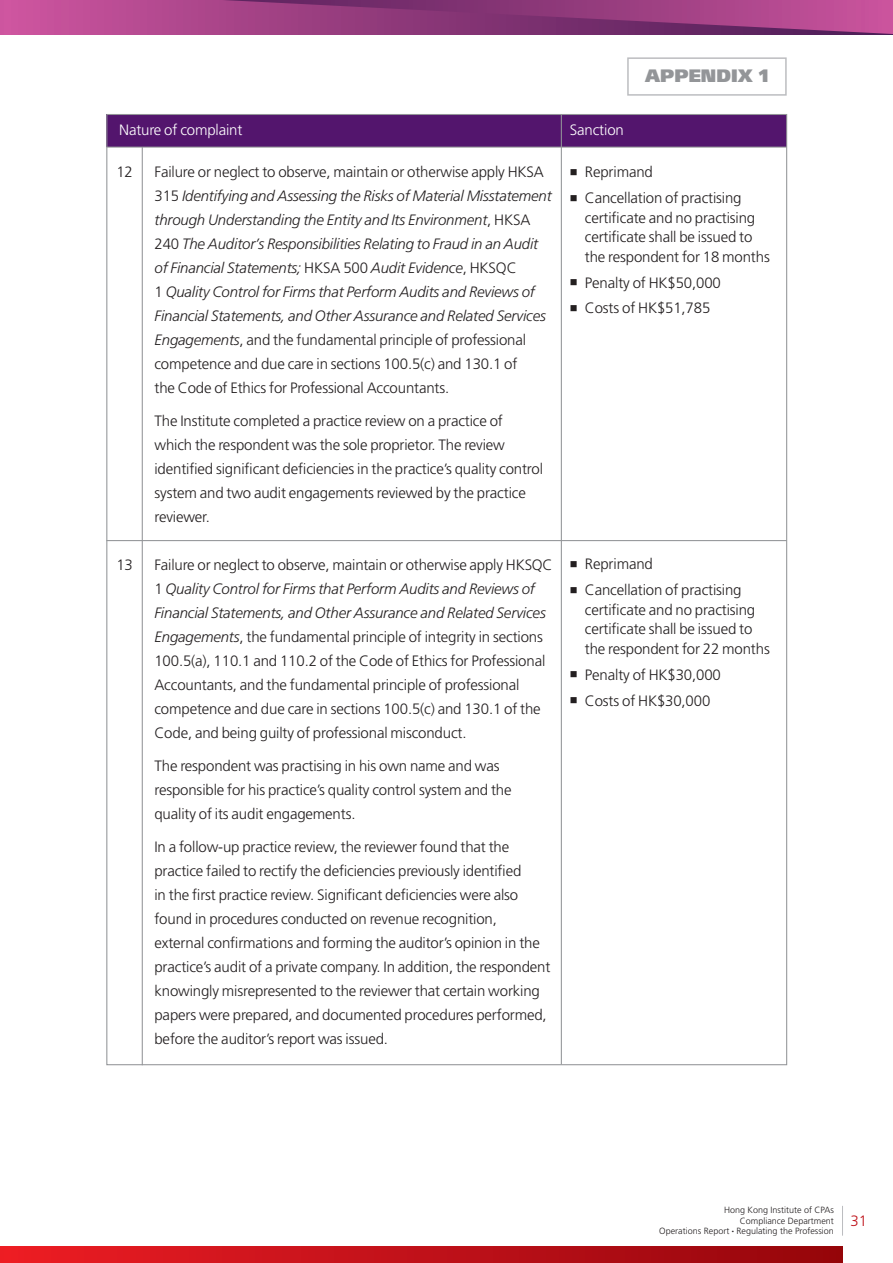
<style>
.page{position:relative;width:893px;height:1263px;background:#fff}
.page>*{position:absolute;margin:0;border:0;box-sizing:border-box;transform-origin:0 0}
.t1{font:900 18px "Frutiger";color:#939598}
.t2{font:300 15px/24px "Frutiger";letter-spacing:-.01em;color:#231f20}
.t3{font:italic 300 15px/24px "Frutiger";letter-spacing:-.01em;color:#231f20}
.t4{font:300 15px "Frutiger";letter-spacing:-.01em;color:#fff}
.t5{font:300 15px "Frutiger";color:#be1119}
.t6{font:300 9px/10.5px "Frutiger";color:#231f20;text-align:right}
.s1{font-style:normal}
.s2{font-style:italic}
</style>
<div class="page">
<div style="left:0;top:0;width:893px;height:34px;background:#ab468a"></div>
<svg style="left:225px;top:0;width:668px;height:34px"></svg>
<svg style="left:0;top:0;width:193px;height:35px"></svg>
<div style="left:0;top:1246px;width:842px;height:17px;background:linear-gradient(to right,#ec1d25,#94050c)"></div>
<svg style="left:842px;top:1206px;width:1px;height:29px"></svg>
<div style="left:107px;top:115px;width:680px;height:32px;background:#53156d"></div>
<hr style="left:561px;top:114px;width:1px;height:950px;background:#939598">
<hr style="left:142px;top:147px;width:1px;height:918px;background:#939598">
<hr style="left:106px;top:540px;width:681px;height:1px;background:#939598">
<div style="left:627px;top:57px;width:160px;height:39px;border:2px solid #bcbdc0"></div>
<hr style="left:106px;top:147px;width:681px;height:1px;background:#939598">
<p class="t1" style="left:645px;top:65px;width:125px">APPENDIX 1</p>
<p class="t4" style="left:119px;top:121px;width:125px">Nature of complaint</p>
<p class="t4" style="left:570px;top:121px;width:55px">Sanction</p>
<p class="t2" style="left:116px;top:160px;width:18px">12</p>
<p class="t2" style="left:570px;top:160px;width:84px">■ Reprimand</p>
<p class="t2" style="left:585px;top:188px;width:186px;line-height:19.5px;text-indent:-15px">■ Cancellation of practising certificate and no practising certificate shall be issued to the respondent for 18 months</p>
<p class="t2" style="left:570px;top:271px;width:152px">■ Penalty of HK$50,000</p>
<p class="t2" style="left:570px;top:296px;width:142px">■ Costs of HK$51,785</p>
<p class="t3" style="left:154px;top:160px;width:399px"><span class="s1">Failure or neglect to observe, maintain or otherwise apply HKSA 315</span> Identifying and Assessing the Risks of Material Misstatement through Understanding the Entity and Its Environment<span class="s1">, HKSA 240</span> The Auditor’s Responsibilities Relating to Fraud in an Audit of Financial Statements; <span class="s1">HKSA 500</span> Audit Evidence<span class="s1">, HKSQC<br>1</span> Quality Control for Firms that Perform Audits and Reviews of Financial Statements, and Other Assurance and Related Services Engagements<span class="s1">, and the fundamental principle of professional competence and due care in sections 100.5(c) and 130.1 of<br>the Code of Ethics for Professional Accountants.</span></p>
<p class="t2" style="left:154px;top:409px;width:390px">The Institute completed a practice review on a practice of which the respondent was the sole proprietor. The review identified significant deficiencies in the practice’s quality control system and two audit engagements reviewed by the practice reviewer.</p>
<p class="t2" style="left:154px;top:553px;width:400px">Failure or neglect to observe, maintain or otherwise apply HKSQC 1 <span class="s2">Quality Control for Firms that Perform Audits and Reviews of Financial Statements, and Other Assurance and Related Services Engagements</span>, the fundamental principle of integrity in sections 100.5(a), 110.1 and 110.2 of the Code of Ethics for Professional Accountants, and the fundamental principle of professional competence and due care in sections 100.5(c) and 130.1 of the Code, and being guilty of professional misconduct.</p>
<p class="t2" style="left:154px;top:754px;width:359px">The respondent was practising in his own name and was responsible for his practice’s quality control system and the quality of its audit engagements.</p>
<p class="t2" style="left:154px;top:835px;width:397px">In a follow-up practice review, the reviewer found that the practice failed to rectify the deficiencies previously identified<br>in the first practice review. Significant deficiencies were also found in procedures conducted on revenue recognition, external confirmations and forming the auditor’s opinion in the practice’s audit of a private company. In addition, the respondent knowingly misrepresented to the reviewer that certain working papers were prepared, and documented procedures performed, before the auditor’s report was issued.</p>
<p class="t2" style="left:570px;top:552px;width:84px">■ Reprimand</p>
<p class="t2" style="left:585px;top:580px;width:186px;line-height:19.5px;text-indent:-15px">■ Cancellation of practising certificate and no practising certificate shall be issued to the respondent for 22 months</p>
<p class="t2" style="left:570px;top:663px;width:152px">■ Penalty of HK$30,000</p>
<p class="t2" style="left:570px;top:688px;width:142px">■ Costs of HK$30,000</p>
<p class="t2" style="left:116px;top:553px;width:18px">13</p>
<p class="t6" style="left:659px;top:1205px;width:176px">Hong Kong Institute of CPAs<br>Compliance Department<br>Operations Report <sup>•</sup> Regulating the Profession</p>
<p class="t5" style="left:850px;top:1212px;width:18px">31</p>
</div>
